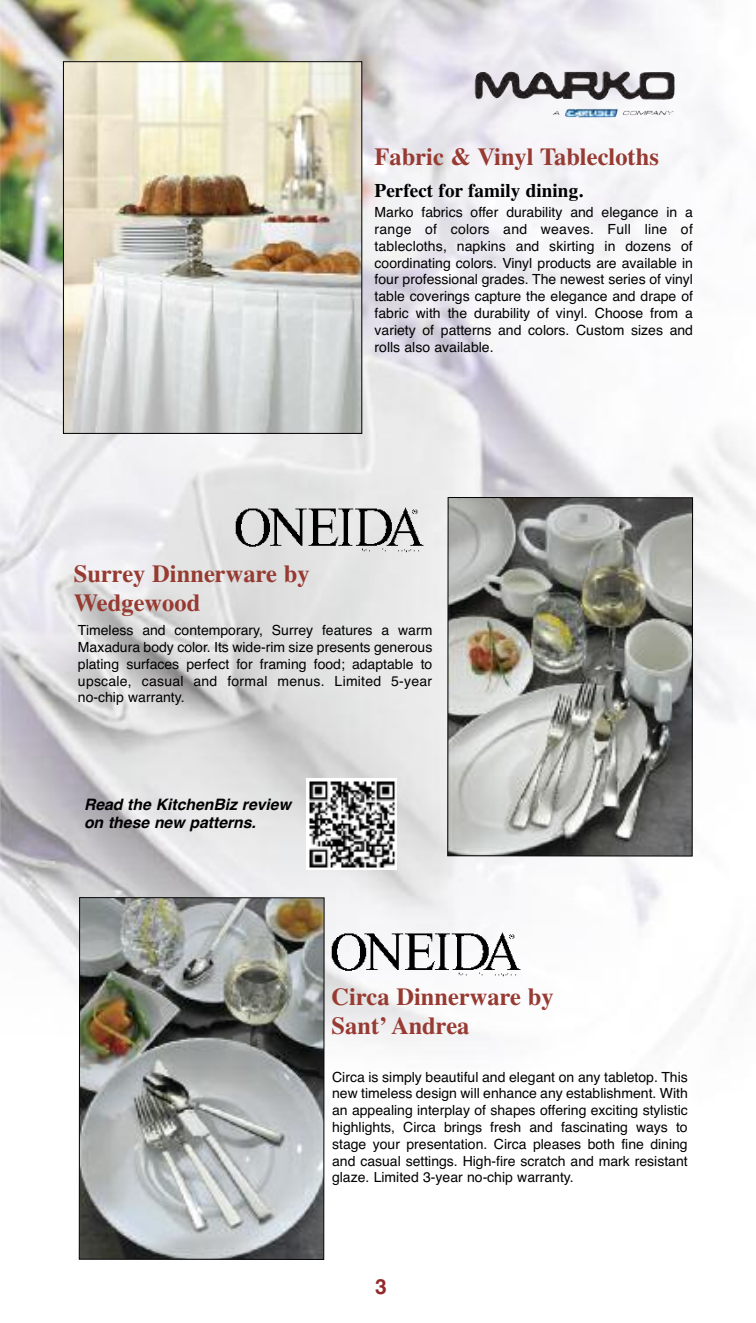
<style>
.page{position:relative;width:756px;height:1323px;background:#fff}
.page>*{position:absolute;margin:0;border:0;box-sizing:border-box;transform-origin:0 0}
.t1{font:700 24.5px/29.4px "Times";color:#973a32}
.t2{font:700 21px "Helvetica";color:#922a2d}
.t3{font:700 19.25px "Times";color:#000}
.t4{font:italic 700 15.75px/18.9px "Helvetica";color:#000}
.t5{font:14px/16.8px "Helvetica";color:#000;text-align:justify}
</style>
<div class="page">
<img style="left:0;top:0;width:756px;height:1126px">
<img style="left:449px;top:499px;width:242px;height:355px">
<div style="left:447px;top:497px;width:246px;height:359px;border:1px solid #000"></div>
<img style="left:234px;top:505px;width:193px;height:48px">
<img style="left:81px;top:899px;width:242px;height:359px">
<div style="left:79px;top:897px;width:246px;height:363px;border:1px solid #000"></div>
<img style="left:331px;top:929px;width:192px;height:49px">
<img style="left:65px;top:63px;width:295px;height:369px">
<div style="left:63px;top:61px;width:299px;height:373px;border:1px solid #000"></div>
<img style="left:474px;top:71px;width:201px;height:46px">
<img style="left:307px;top:779px;width:89px;height:90px">
<h1 class="t1" style="left:375px;top:142px;width:286px">Fabric &amp; Vinyl Tablecloths</h1>
<h3 class="t3" style="left:375px;top:179px;width:210px">Perfect for family dining.</h3>
<p class="t5" style="left:375px;top:204px;width:320px">Marko fabrics offer durability and elegance in a range of colors and weaves. Full line of tablecloths, napkins and skirting in dozens of coordinating colors. Vinyl products are available in four professional grades. The newest series of vinyl table coverings capture the elegance and drape of fabric with the durability of vinyl. Choose from a variety of patterns and colors. Custom sizes and rolls also available.</p>
<h1 class="t1" style="left:74px;top:559px;width:237px">Surrey Dinnerware by<br>Wedgewood</h1>
<p class="t5" style="left:78px;top:622px;width:356px">Timeless and contemporary, Surrey features a warm Maxadura body color. Its wide-rim size presents generous plating surfaces perfect for framing food; adaptable to upscale, casual and formal menus. Limited 5-year no-chip warranty.</p>
<p class="t4" style="left:84px;top:795px;width:209px">Read the KitchenBiz review on these new patterns.</p>
<h1 class="t1" style="left:332px;top:982px;width:224px">Circa Dinnerware by<br>Sant’ Andrea</h1>
<p class="t5" style="left:332px;top:1068px;width:357px">Circa is simply beautiful and elegant on any tabletop. This new timeless design will enhance any establishment. With an appealing interplay of shapes offering exciting stylistic highlights, Circa brings fresh and fascinating ways to stage your presentation. Circa pleases both fine dining and casual settings. High-fire scratch and mark resistant glaze. Limited 3-year no-chip warranty.</p>
<h2 class="t2" style="left:375px;top:1275px;width:13px">3</h2>
</div>
